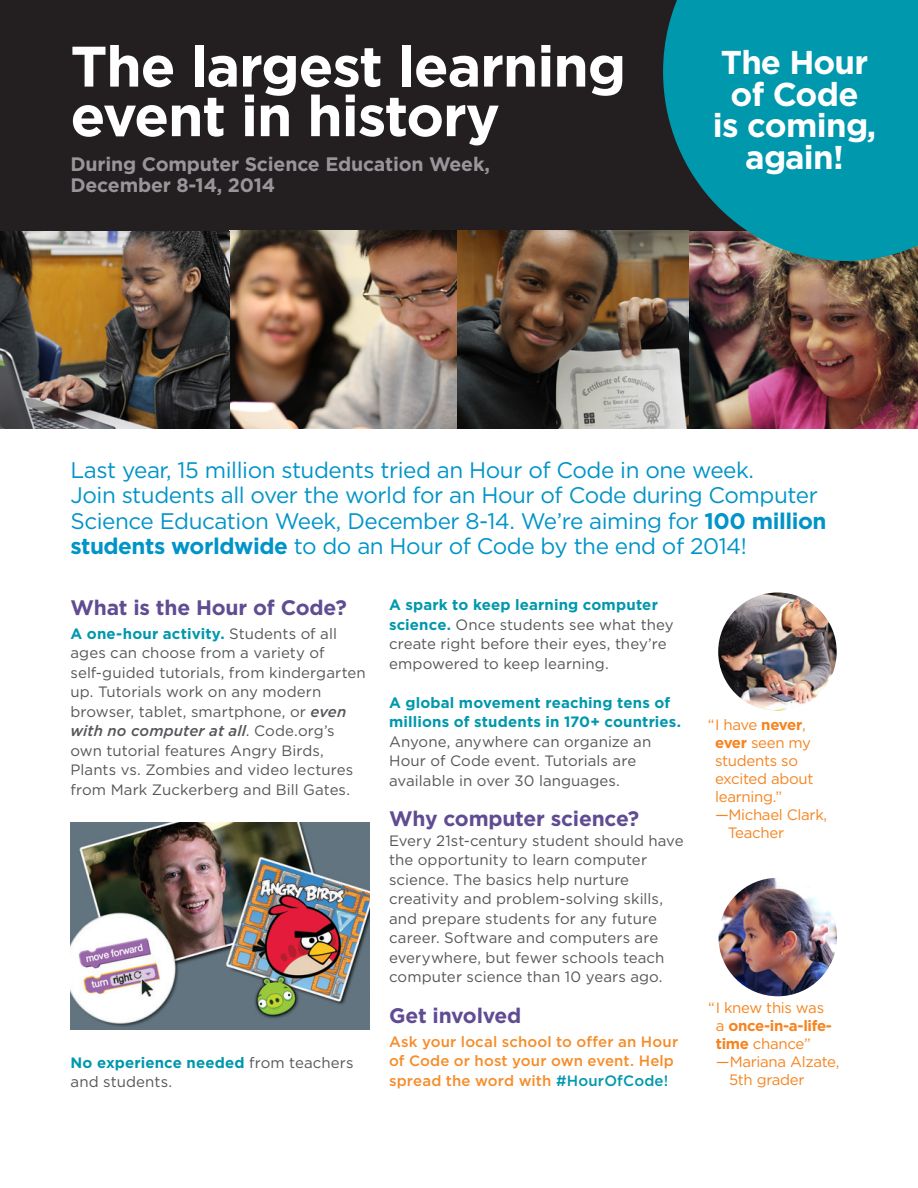
<style>
.page{position:relative;width:918px;height:1188px;background:#fff}
.page>*{position:absolute;margin:0;border:0;box-sizing:border-box;transform-origin:0 0}
.t1{font:700 57px/49.5px "Gotham";letter-spacing:-.02em;color:#fff}
.t2{font:700 33px/31.5px "Gotham";letter-spacing:-.02em;color:#fff;text-align:center}
.Big_subhead{font:22.5px/25.5px "Gotham";letter-spacing:-.02em;color:#0094c8}
.subhead{font:700 21px "Gotham";letter-spacing:-.01em;color:#604c92}
.body{font:700 21px "Gotham";letter-spacing:-.01em;color:#604c92}
.subhead-2{font:700 19.5px/21px "Gotham";letter-spacing:-.01em;color:#98969a}
.body-2{font:15px/19.5px "Gotham";letter-spacing:.005em;color:#55565a}
.Testimonial{font:15px/18px "Gotham";letter-spacing:-.02em;color:#f58420}
.body-3{font:500 15px/19.5px "Gotham";letter-spacing:.01em;color:#f68c29}
.Testimonial-2{font:700 15px "Gotham";letter-spacing:-.02em;color:#f58420}
.s1{font-weight:700}
.s2{font-weight:700;color:#0098ac}
.s3{font-weight:500;font-style:italic}
.s4{color:#0098ac}
.s5{font-style:italic}
.s6{font-weight:400}
</style>
<div class="page">
<img style="left:718px;top:878px;width:119px;height:118px;border-radius:59px">
<div style="left:0;top:0;width:913px;height:241px;background:#231f20"></div>
<img style="left:718px;top:592px;width:119px;height:119px;border-radius:59px">
<img style="left:70px;top:823px;width:300px;height:206px">
<img style="left:460px;top:231px;width:458px;height:197px">
<img style="left:0;top:231px;width:460px;height:197px">
<svg style="left:663px;top:0;width:255px;height:261px;background:#0a8e9e"></svg>
<p class="t1" style="left:70px;top:40px;width:557px">The largest learning event in history</p>
<p class="subhead-2" style="left:70px;top:153px;width:421px">During Computer Science Education Week,<br>December 8-14, 2014</p>
<p class="t2" style="left:713px;top:46px;width:165px">The Hour of Code<br>is coming, again!</p>
<p class="Big_subhead" style="left:70px;top:456px;width:758px">Last year, 15 million students tried an Hour of Code in one week.<br>Join students all over the world for an Hour of Code during Computer Science Education Week, December 8-14. We’re aiming for <span class="s1">100 million students worldwide</span> to do an Hour of Code by the end of 2014!</p>
<p class="subhead" style="left:70px;top:595px;width:278px">What is the Hour of Code?</p>
<p class="body-2" style="left:70px;top:624px;width:297px"><span class="s2">A one-hour activity.</span> Students of all ages can choose from a variety of self-guided tutorials, from kindergarten up. Tutorials work on any modern browser, tablet, smartphone, or <span class="s3">even with no computer at all</span>. Code.org’s own tutorial features Angry Birds, Plants vs. Zombies and video lectures from Mark Zuckerberg and Bill Gates.</p>
<p class="body-2" style="left:70px;top:1053px;width:285px"><span class="s2">No experience needed</span> from teachers and students.</p>
<p class="body-2" style="left:389px;top:595px;width:286px"><span class="s2">A spark to keep learning computer science.</span> Once students see what they create right before their eyes, they’re empowered to keep learning.</p>
<p class="body-2" style="left:389px;top:692px;width:294px"><span class="s2">A global movement reaching tens of millions of students in 170+ countries.<br></span>Anyone, anywhere can organize an Hour of Code event. Tutorials are available in over 30 languages.</p>
<p class="body" style="left:389px;top:806px;width:252px">Why computer science?</p>
<p class="body-2" style="left:389px;top:830px;width:296px">Every 21st-century student should have the opportunity to learn computer science. The basics help nurture creativity and problem-solving skills, and prepare students for any future career. Software and computers are everywhere, but fewer schools teach computer science than 10 years ago.</p>
<p class="subhead" style="left:389px;top:1003px;width:134px">Get involved</p>
<p class="body-3" style="left:389px;top:1031px;width:291px">Ask your local school to offer an Hour of Code or host your own event. Help spread the word with <span class="s4">#HourOfCode!</span></p>
<p class="Testimonial" style="left:715px;top:715px;width:100px;text-indent:-8px">“I have <span class="s1">never</span>, <span class="s1">ever</span> seen my students so excited about learning.”</p>
<p class="Testimonial" style="left:728px;top:805px;width:101px;text-indent:-13px"><span class="s5">—</span>Michael Clark,<br>Teacher</p>
<p class="Testimonial" style="left:708px;top:999px;width:117px">“I knew this was</p>
<p class="Testimonial-2" style="left:716px;top:1017px;width:118px"><span class="s6">a</span> once-in-a-life-</p>
<p class="Testimonial" style="left:716px;top:1035px;width:97px"><span class="s1">time</span> chance”</p>
<p class="Testimonial" style="left:716px;top:1053px;width:125px"><span class="s5">—</span>Mariana Alzate,</p>
<p class="Testimonial" style="left:729px;top:1071px;width:77px">5th grader</p>
</div>
